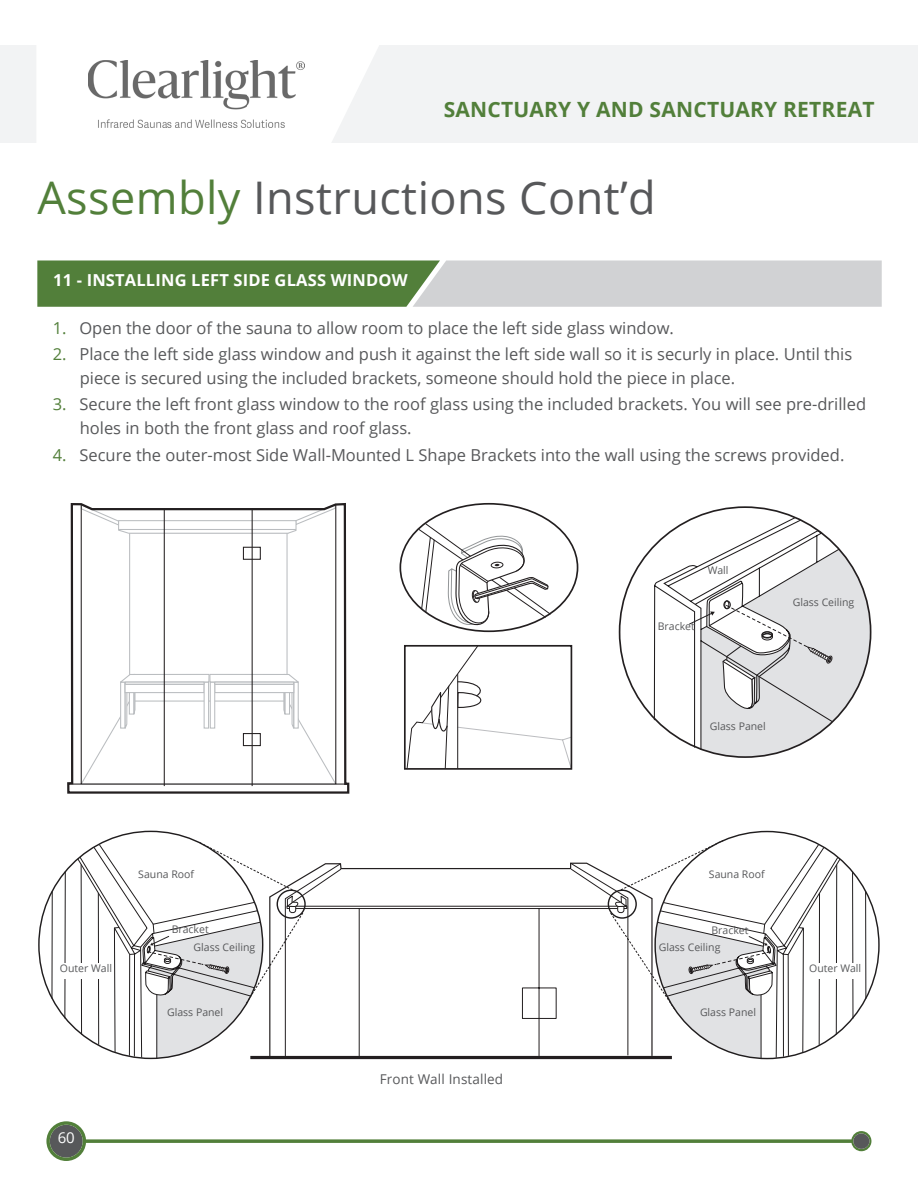
<style>
.page{position:relative;width:918px;height:1188px;background:#fff}
.page>*{position:absolute;margin:0;border:0;box-sizing:border-box;transform-origin:0 0}
.t1{font:45px "Open Sans";letter-spacing:.01em;color:#57585a}
.t2{font:700 21px "Open Sans";letter-spacing:.01em;color:#527f3a}
.text{font:16.5px/24px "Open Sans";color:#57585a}
.title_bars{font:700 16.5px "Open Sans";letter-spacing:.01em;color:#fff}
.t3{font:15px "Open Sans";color:#fff}
.legenda{font:13.5px "Open Sans";letter-spacing:.01em;color:#57585a}
.text-2{font:10.5px "Open Sans";color:#57585a}
.s1{color:#527f3a}
</style>
<div class="page">
<div style="left:0;top:45px;width:918px;height:98px;background:#f2f3f4"></div>
<svg style="left:37px;top:45px;width:342px;height:98px"></svg>
<svg style="left:46px;top:1121px;width:825px;height:40px"></svg>
<img style="left:88px;top:60px;width:217px;height:68px">
<svg style="left:37px;top:260px;width:845px;height:47px;background:#98ad8f"></svg>
<svg style="left:67px;top:503px;width:283px;height:291px"></svg>
<svg style="left:418px;top:523px;width:134px;height:109px"></svg>
<svg style="left:406px;top:645px;width:166px;height:125px"></svg>
<svg style="left:653px;top:516px;width:187px;height:229px"></svg>
<svg style="left:689px;top:550px;width:182px;height:207px"></svg>
<svg style="left:304px;top:862px;width:306px;height:197px"></svg>
<div style="left:277px;top:890px;width:29px;height:29px;border:1px solid #201d1e;border-radius:50%"></div>
<div style="left:608px;top:890px;width:29px;height:29px;border:1px solid #201d1e;border-radius:50%"></div>
<svg style="left:51px;top:842px;width:253px;height:217px"></svg>
<svg style="left:610px;top:839px;width:257px;height:220px"></svg>
<p class="t2" style="left:444px;top:95px;width:432px">SANCTUARY Y AND SANCTUARY RETREAT</p>
<p class="t1" style="left:37px;top:166px;width:620px"><span class="s1">Assembly</span> Instructions Cont’d</p>
<p class="title_bars" style="left:53px;top:268px;width:356px">11 - INSTALLING LEFT SIDE GLASS WINDOW</p>
<p class="text" style="left:53px;top:316px;width:623px"><span class="s1">1.</span> Open the door of the sauna to allow room to place the left side glass window.</p>
<p class="text" style="left:80px;top:342px;width:774px;text-indent:-27px"><span class="s1">2.</span> Place the left side glass window and push it against the left side wall so it is securly in place. Until this piece is secured using the included brackets, someone should hold the piece in place.</p>
<p class="text" style="left:80px;top:392px;width:788px;text-indent:-27px"><span class="s1">3.</span> Secure the left front glass window to the roof glass using the included brackets. You will see pre-drilled holes in both the front glass and roof glass.</p>
<p class="text" style="left:53px;top:442px;width:793px"><span class="s1">4.</span> Secure the outer-most Side Wall-Mounted L Shape Brackets into the wall using the screws provided.</p>
<p class="title_bars" style="left:62px;top:268px;width:313px">2 AS EMBLING BENCH’S CONTINUED</p>
<p class="text-2" style="left:60px;top:961px;width:54px">Outer Wall</p>
<p class="text-2" style="left:138px;top:867px;width:57px">Sauna Roof</p>
<p class="text-2" style="left:172px;top:922px;width:39px">Bracket</p>
<p class="text-2" style="left:194px;top:940px;width:63px">Glass Ceiling</p>
<p class="text-2" style="left:167px;top:1005px;width:58px">Glass Panel</p>
<p class="t3" style="left:58px;top:1127px;width:19px">60</p>
<p class="legenda" style="left:380px;top:1070px;width:125px">Front Wall Installed</p>
<p class="text-2" style="left:708px;top:563px;width:22px">Wall</p>
<p class="text-2" style="left:658px;top:619px;width:39px">Bracket</p>
<p class="text-2" style="left:793px;top:595px;width:63px">Glass Ceiling</p>
<p class="text-2" style="left:710px;top:719px;width:58px">Glass Panel</p>
<p class="text-2" style="left:709px;top:867px;width:57px">Sauna Roof</p>
<p class="text-2" style="left:711px;top:923px;width:39px">Bracket</p>
<p class="text-2" style="left:659px;top:940px;width:63px">Glass Ceiling</p>
<p class="text-2" style="left:700px;top:1005px;width:58px">Glass Panel</p>
<p class="text-2" style="left:809px;top:961px;width:54px">Outer Wall</p>
</div>
